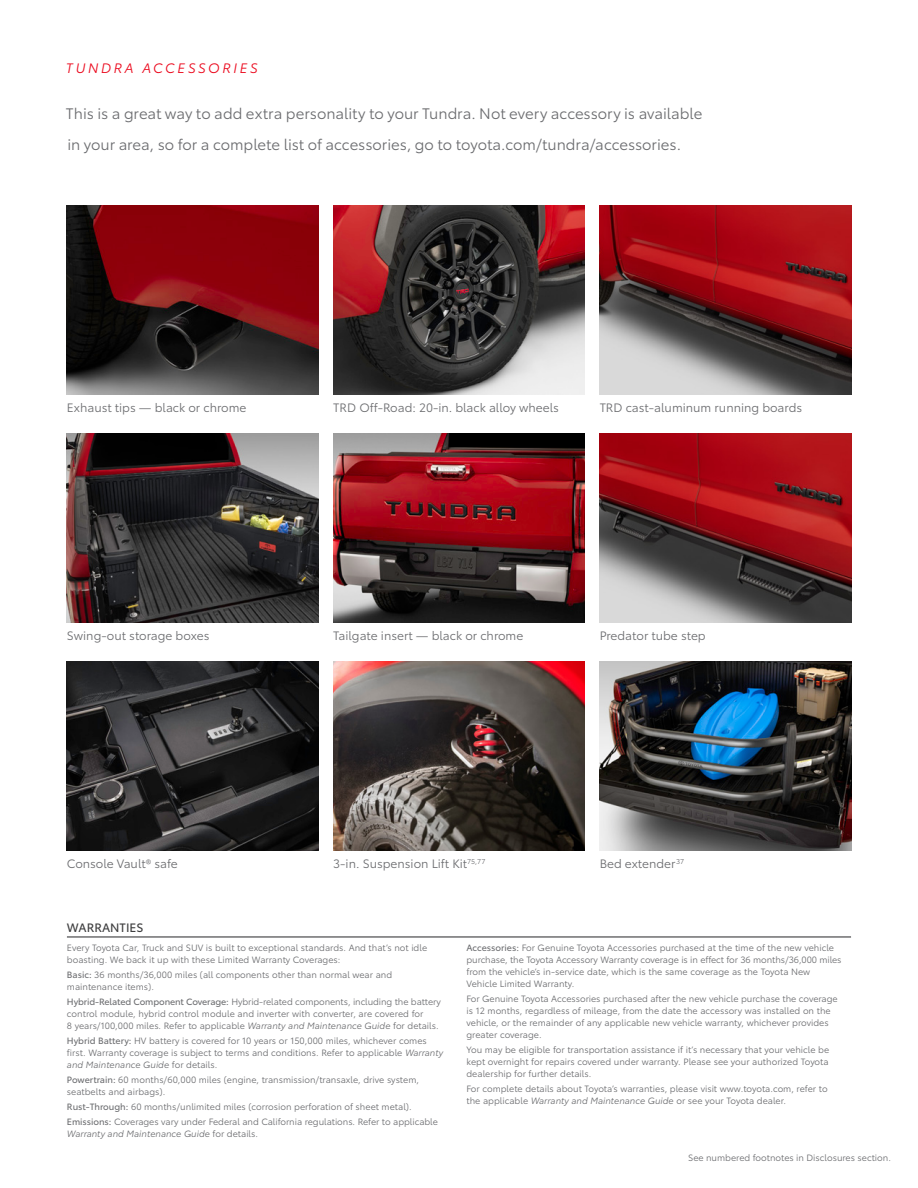
<style>
.page{position:relative;width:918px;height:1188px;background:#fff}
.page>*{position:absolute;margin:0;border:0;box-sizing:border-box;transform-origin:0 0}
._21_BodyCopy{font:15px/31.5px "Toyota Type";color:#6c6d70}
._21_Red_Section_Title{font:italic 13.5px "Toyota Type";letter-spacing:.2em;color:#eb0a1e}
._21_Color_Trim_Wheel_Accessory_Captions{font:12px "Toyota Type";color:#6c6d70}
.t1{font:12px "Toyota Type";color:#3e3e3f}
._21_FullDisclosure_LastPage{font:9px/12px "Toyota Type";color:#6c6d70}
.s1{font-style:inherit}
.s2{font-style:italic}
</style>
<div class="page">
<img style="left:67px;top:205px;width:251px;height:189px">
<img style="left:333px;top:205px;width:252px;height:189px">
<img style="left:600px;top:205px;width:251px;height:189px">
<img style="left:67px;top:662px;width:251px;height:188px">
<img style="left:600px;top:662px;width:251px;height:188px">
<img style="left:67px;top:433px;width:251px;height:189px">
<img style="left:333px;top:433px;width:252px;height:189px">
<img style="left:600px;top:433px;width:251px;height:189px">
<img style="left:333px;top:662px;width:252px;height:188px">
<hr style="left:67px;top:936px;width:784px;height:2px;background:#3e3e3f">
<p class="_21_Red_Section_Title" style="left:66px;top:58px;width:193px">TUNDRA ACCESSORIES</p>
<p class="_21_BodyCopy" style="left:66px;top:97px;width:638px">This is a great way to add extra personality to your Tundra. Not every accessory is available in your area, so for a complete list of accessories, go to toyota.com/tundra/accessories.</p>
<p class="_21_Color_Trim_Wheel_Accessory_Captions" style="left:67px;top:399px;width:181px">Exhaust tips — black or chrome</p>
<p class="_21_Color_Trim_Wheel_Accessory_Captions" style="left:333px;top:399px;width:227px">TRD Off-Road: 20-in. black alloy wheels</p>
<p class="_21_Color_Trim_Wheel_Accessory_Captions" style="left:600px;top:399px;width:204px">TRD cast-aluminum running boards</p>
<p class="_21_Color_Trim_Wheel_Accessory_Captions" style="left:67px;top:627px;width:144px">Swing-out storage boxes</p>
<p class="_21_Color_Trim_Wheel_Accessory_Captions" style="left:333px;top:627px;width:192px">Tailgate insert — black or chrome</p>
<p class="_21_Color_Trim_Wheel_Accessory_Captions" style="left:600px;top:627px;width:108px">Predator tube step</p>
<p class="_21_Color_Trim_Wheel_Accessory_Captions" style="left:67px;top:855px;width:112px">Console Vault® safe</p>
<p class="_21_Color_Trim_Wheel_Accessory_Captions" style="left:333px;top:855px;width:154px">3-in. Suspension Lift Kit<sup>75,77</sup></p>
<p class="_21_Color_Trim_Wheel_Accessory_Captions" style="left:600px;top:855px;width:86px">Bed extender<sup>37</sup></p>
<p class="t1" style="left:67px;top:919px;width:78px">WARRANTIES</p>
<p class="_21_FullDisclosure_LastPage" style="left:67px;top:941px;width:362px">Every Toyota Car, Truck and SUV is built to exceptional standards. And that’s not idle boasting. We back it up with these Limited Warranty Coverages:</p>
<p class="_21_FullDisclosure_LastPage" style="left:67px;top:968px;width:327px"><span class="s1">Basic:</span> 36 months/36,000 miles (all components other than normal wear and maintenance items).</p>
<p class="_21_FullDisclosure_LastPage" style="left:67px;top:995px;width:375px"><span class="s1">Hybrid-Related Component Coverage:</span> Hybrid-related components, including the battery control module, hybrid control module and inverter with converter, are covered for<br>8 years/100,000 miles. Refer to applicable <span class="s2">Warranty and Maintenance Guide</span> for details.</p>
<p class="_21_FullDisclosure_LastPage" style="left:67px;top:1034px;width:378px"><span class="s1">Hybrid Battery:</span> HV battery is covered for 10 years or 150,000 miles, whichever comes first. Warranty coverage is subject to terms and conditions. Refer to applicable <span class="s2">Warranty and Maintenance Guide</span> for details.</p>
<p class="_21_FullDisclosure_LastPage" style="left:67px;top:1073px;width:354px"><span class="s1">Powertrain:</span> 60 months/60,000 miles (engine, transmission/transaxle, drive system, seatbelts and airbags).</p>
<p class="_21_FullDisclosure_LastPage" style="left:67px;top:1100px;width:346px"><span class="s1">Rust-Through:</span> 60 months/unlimited miles (corrosion perforation of sheet metal).</p>
<p class="_21_FullDisclosure_LastPage" style="left:67px;top:1115px;width:373px"><span class="s1">Emissions:</span> Coverages vary under Federal and California regulations. Refer to applicable<br><span class="s2">Warranty and Maintenance Guide</span> for details.</p>
<p class="_21_FullDisclosure_LastPage" style="left:466px;top:941px;width:377px"><span class="s1">Accessories:</span> For Genuine Toyota Accessories purchased at the time of the new vehicle purchase, the Toyota Accessory Warranty coverage is in effect for 36 months/36,000 miles from the vehicle’s in-service date, which is the same coverage as the Toyota New Vehicle Limited Warranty.</p>
<p class="_21_FullDisclosure_LastPage" style="left:466px;top:992px;width:373px">For Genuine Toyota Accessories purchased after the new vehicle purchase the coverage is 12 months, regardless of mileage, from the date the accessory was installed on the vehicle, or the remainder of any applicable new vehicle warranty, whichever provides greater coverage.</p>
<p class="_21_FullDisclosure_LastPage" style="left:466px;top:1043px;width:364px;text-align:justify">You may be eligible for transportation assistance if it’s necessary that your vehicle be kept overnight for repairs covered under warranty. Please see your authorized Toyota dealership for further details.</p>
<p class="_21_FullDisclosure_LastPage" style="left:466px;top:1082px;width:363px">For complete details about Toyota’s warranties, please visit www.toyota.com, refer to the applicable <span class="s2">Warranty and Maintenance Guide</span> or see your Toyota dealer.</p>
<p class="_21_FullDisclosure_LastPage" style="left:688px;top:1151px;width:204px">See numbered footnotes in Disclosures section.</p>
</div>
